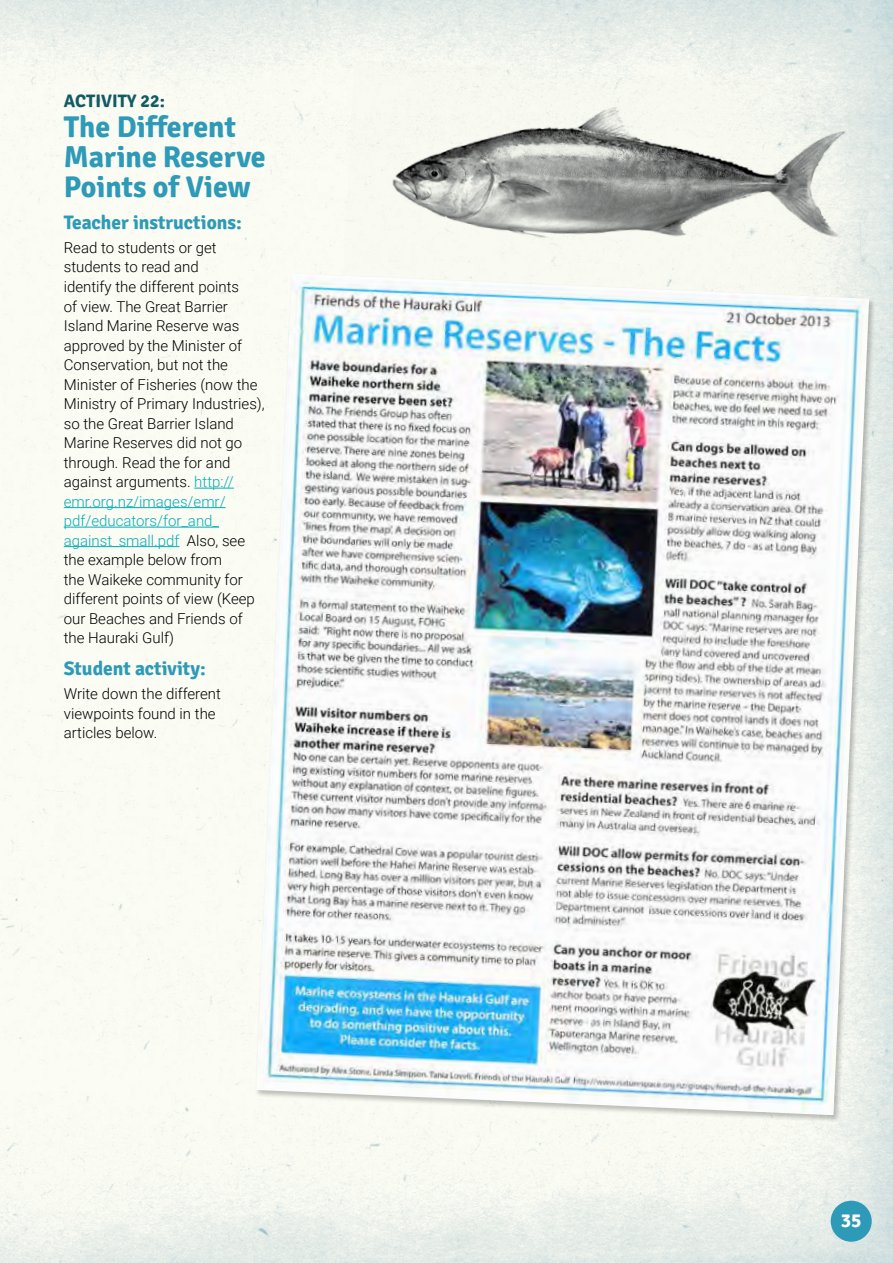
<style>
.page{position:relative;width:893px;height:1263px;background:#fff}
.page>*{position:absolute;margin:0;border:0;box-sizing:border-box;transform-origin:0 0}
.t1{font:700 30px/30px "Signika";color:#2d9ab7}
.t2{font:700 19.5px "Signika";color:#2d9ab7}
.t3{font:700 19.5px "Signika";color:#fff}
.t4{font:700 18px "Signika";color:#135b64}
.t5{font:300 15px/19.5px "Roboto";color:#000}
.s1{color:#06adb6}
</style>
<div class="page">
<img style="left:0;top:0;width:893px;height:1263px">
<div style="left:831px;top:1201px;width:41px;height:41px;background:#2d9ab7;border-radius:50%"></div>
<div style="left:254px;top:272px;width:623px;height:850px;background:#000;opacity:.25"></div>
<img style="left:256px;top:273px;width:613px;height:842px">
<hr style="left:194px;top:488px;width:40px;height:1px;background:#06adb6">
<hr style="left:64px;top:507px;width:162px;height:1px;background:#06adb6">
<hr style="left:64px;top:527px;width:155px;height:1px;background:#06adb6">
<hr style="left:64px;top:546px;width:116px;height:1px;background:#06adb6">
<p class="t4" style="left:64px;top:90px;width:103px">ACTIVITY 22:</p>
<h1 class="t1" style="left:64px;top:112px;width:203px">The Different<br>Marine Reserve<br>Points of View</h1>
<h2 class="t2" style="left:64px;top:211px;width:180px">Teacher instructions:</h2>
<p class="t5" style="left:64px;top:237px;width:202px">Read to students or get students to read and<br>identify the different points<br>of view. The Great Barrier<br>Island Marine Reserve was approved by the Minister of<br>Conservation, but not the<br>Minister of Fisheries (now the<br>Ministry of Primary Industries), so the Great Barrier Island<br>Marine Reserves did not go through. Read the for and against arguments. <span class="s1">http:// emr.org.nz/images/emr/ pdf/educators/for_and_ against_small.pdf</span> Also, see the example below from<br>the Waikeke community for different points of view (Keep our Beaches and Friends of the Hauraki Gulf)</p>
<h2 class="t2" style="left:64px;top:657px;width:144px">Student activity:</h2>
<p class="t5" style="left:64px;top:683px;width:159px">Write down the different viewpoints found in the articles below.</p>
<h2 class="t3" style="left:841px;top:1208px;width:22px">35</h2>
</div>
